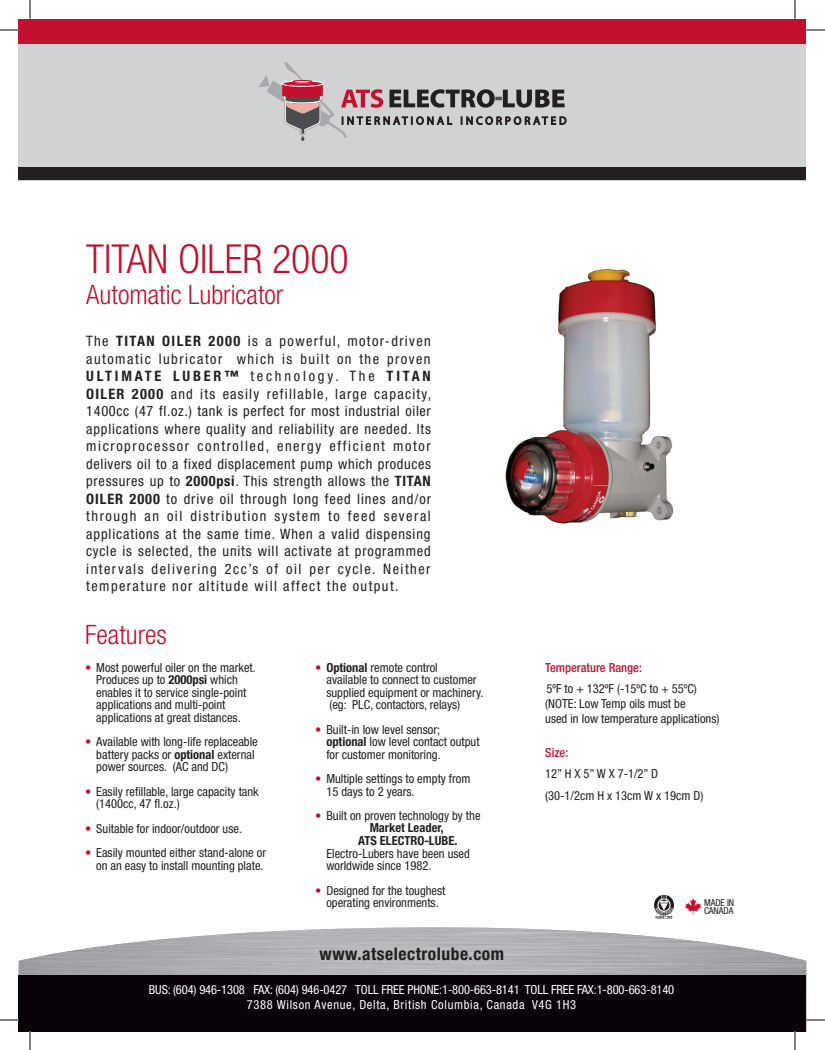
<style>
.page{position:relative;width:825px;height:1050px;background:#fff}
.page>*{position:absolute;margin:0;border:0;box-sizing:border-box;transform-origin:0 0}
.t1{font:300 condensed 40px "Helvetica Neue";color:#c3102f}
.t2{font:300 condensed 26.75px "Helvetica Neue";color:#c3102f}
.t3{font:700 condensed 17.5px "Helvetica Neue";letter-spacing:.03em;color:#231f20}
.t4{font:condensed 14.38px/17.5px "Helvetica Neue";letter-spacing:.1em;color:#231f20;text-align:justify}
.t5{font:condensed 12.5px/12.5px "Helvetica Neue";color:#231f20}
.t6{font:condensed 12.5px/15px "Helvetica Neue";letter-spacing:-.01em;color:#fff;text-align:center}
.t7{font:700 condensed 12.5px/12.5px "Helvetica Neue";color:#231f20;text-align:center}
.t8{font:500 condensed 12.5px "Helvetica Neue";color:#c3102f}
.t9{font:condensed 9.5px/8.4px "Helvetica Neue";letter-spacing:-.01em;color:#231f20;text-align:right}
.s1{font-weight:700}
.s2{color:#c3102f}
.s3{font-family:"Carta";font-stretch:normal;font-size:19px;color:#c3102f}
</style>
<div class="page">
<div style="left:19px;top:39px;width:787px;height:141px;background:#d1d2d4"></div>
<div style="left:19px;top:19px;width:787px;height:24px;background:#c3102f"></div>
<svg style="left:258px;top:62px;width:308px;height:79px"></svg>
<div style="left:293px;top:80px;width:19px;height:3px;border:1px solid #c3102f;border-radius:50%"></div>
<div style="left:19px;top:168px;width:787px;height:12px;background:#231f20"></div>
<img style="left:19px;top:927px;width:787px;height:48px">
<div style="left:19px;top:975px;width:787px;height:56px;background:#090208"></div>
<img style="left:654px;top:896px;width:20px;height:23px">
<img style="left:505px;top:269px;width:169px;height:255px">
<svg style="left:0;top:29px;width:19px;height:2px"></svg>
<svg style="left:806px;top:29px;width:19px;height:2px"></svg>
<svg style="left:0;top:1019px;width:19px;height:2px"></svg>
<svg style="left:806px;top:1019px;width:19px;height:2px"></svg>
<svg style="left:29px;top:0;width:2px;height:19px"></svg>
<svg style="left:29px;top:1031px;width:2px;height:19px"></svg>
<svg style="left:794px;top:0;width:2px;height:19px"></svg>
<svg style="left:794px;top:1031px;width:2px;height:19px"></svg>
<h1 class="t1" style="left:86px;top:236px;width:264px">TITAN OILER 2000</h1>
<h2 class="t2" style="left:86px;top:279px;width:199px">Automatic Lubricator</h2>
<p class="t4" style="left:86px;top:332px;width:347px">The <span class="s1">TITAN OILER 2000</span> is a powerful, motor-driven automatic lubricator which is built on the proven <span class="s1">ULTIMATE LUBER™</span> technology. The <span class="s1">TITAN OILER 2000</span> and its easily refillable, large capacity, 1400cc (47 fl.oz.) tank is perfect for most industrial oiler applications where quality and reliability are needed. Its microprocessor controlled, energy efficient motor delivers oil to a fixed displacement pump which produces pressures up to <span class="s1">2000psi</span>. This strength allows the <span class="s1">TITAN OILER 2000</span> to drive oil through long feed lines and/or through an oil distribution system to feed several applications at the same time. When a valid dispensing cycle is selected, the units will activate at programmed intervals delivering 2cc’s of oil per cycle. Neither temperature nor altitude will affect the output.</p>
<h2 class="t2" style="left:85px;top:619px;width:83px">Features</h2>
<p class="t5" style="left:96px;top:661px;width:161px;text-indent:-11px"><span class="s2">•</span> Most powerful oiler on the market.<br>Produces up to <span class="s1">2000psi</span> which enables it to service single-point applications and multi-point applications at great distances.</p>
<p class="t5" style="left:96px;top:736px;width:163px;text-indent:-11px"><span class="s2">•</span> Available with long-life replaceable battery packs or <span class="s1">optional</span> external power sources. (AC and DC)</p>
<p class="t5" style="left:96px;top:785px;width:164px;text-indent:-11px"><span class="s2">•</span> Easily refillable, large capacity tank (1400cc, 47 fl.oz.)</p>
<p class="t5" style="left:85px;top:822px;width:158px"><span class="s2">•</span> Suitable for indoor/outdoor use.</p>
<p class="t5" style="left:85px;top:846px;width:183px;text-align:right"><span class="s2">•</span> Easily mounted either stand-alone or on an easy to install mounting plate.</p>
<p class="t5" style="left:326px;top:661px;width:159px;text-indent:-11px"><span class="s2">•</span> <span class="s1">Optional</span> remote control<br>available to connect to customer supplied equipment or machinery. (eg: PLC, contactors, relays)</p>
<p class="t5" style="left:326px;top:723px;width:155px;text-indent:-11px"><span class="s2">•</span> Built-in low level sensor; <span class="s1">optional</span> low level contact output for customer monitoring.</p>
<p class="t5" style="left:326px;top:772px;width:146px;text-indent:-11px"><span class="s2">•</span> Multiple settings to empty from<br>15 days to 2 years.</p>
<p class="t5" style="left:315px;top:809px;width:167px"><span class="s2">•</span> Built on proven technology by the</p>
<p class="t5" style="left:326px;top:847px;width:145px">Electro-Lubers have been used worldwide since 1982.</p>
<p class="t5" style="left:315px;top:884px;width:132px;text-align:center"><span class="s2">•</span> Designed for the toughest operating environments.</p>
<p class="t7" style="left:358px;top:822px;width:101px">Market Leader,<br>ATS ELECTRO-LUBE.</p>
<p class="t8" style="left:545px;top:660px;width:98px">Temperature Range:</p>
<p class="t5" style="left:545px;top:681px;width:176px;line-height:15px">5ºF to + 132ºF (-15ºC to + 55ºC) (NOTE: Low Temp oils must be<br>used in low temperature applications)</p>
<p class="t8" style="left:545px;top:745px;width:25px">Size:</p>
<p class="t5" style="left:545px;top:763px;width:160px;line-height:21.2px">12” H X 5” W X 7-1/2” D (30-1/2cm H x 13cm W x 19cm D)</p>
<p class="t9" style="left:684px;top:899px;width:52px"><span class="s3">W</span> MADE IN<br>CANADA</p>
<h3 class="t3" style="left:320px;top:943px;width:186px">www.atselectrolube.com</h3>
<p class="t6" style="left:149px;top:982px;width:527px">BUS: (604) 946-1308 FAX: (604) 946-0427 TOLL FREE PHONE:1-800-663-8141 TOLL FREE FAX:1-800-663-8140<br>7388 Wilson Avenue, Delta, British Columbia, Canada V4G 1H3</p>
</div>
